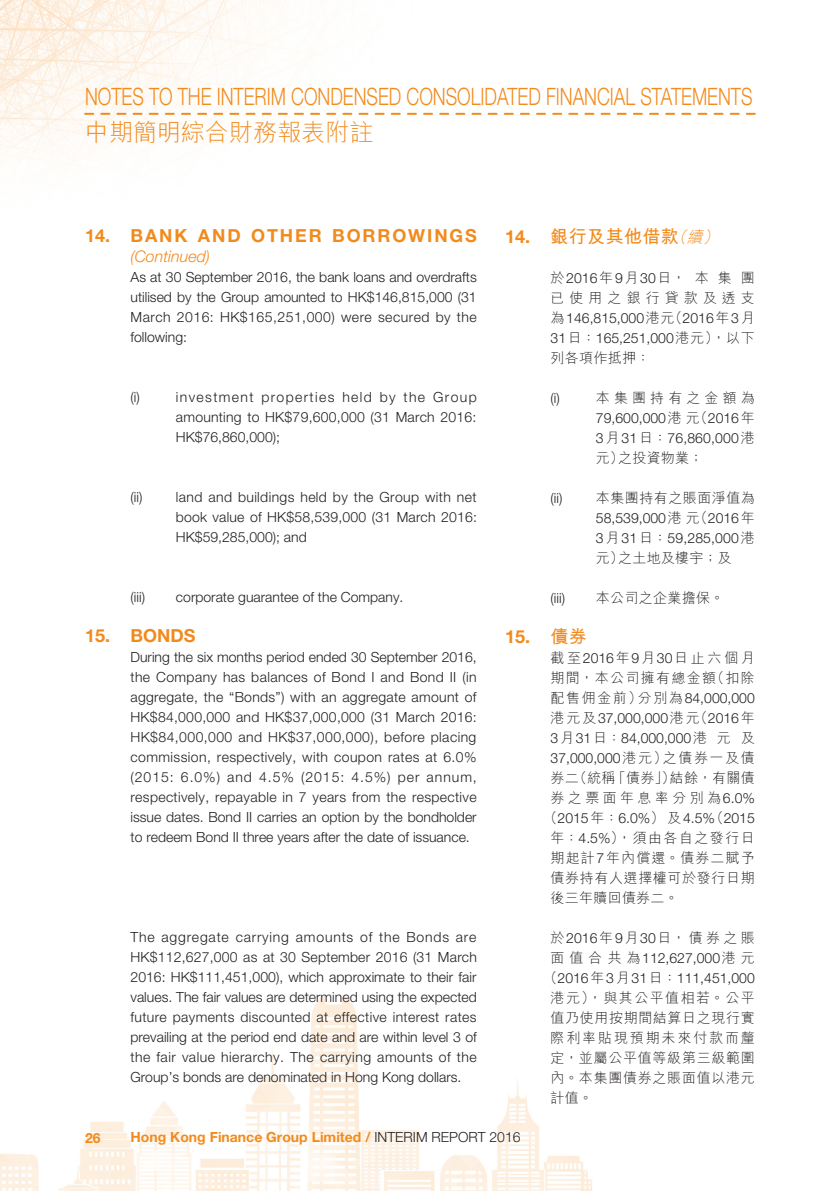
<style>
.page{position:relative;width:840px;height:1191px;background:#fff}
.page>*{position:absolute;margin:0;border:0;box-sizing:border-box;transform-origin:0 0}
.t1{font:300 24px "Helvetica Neue LT Std";color:#f28b1d;scale:.76 1}
.t2{font:300 24px "M Hei HK";color:#f28b1d}
._01_H1_E{font:700 18px "Helvetica Neue LT Std";letter-spacing:.105em;color:#f28b1d}
._001_H1_C{font:700 18px "M Hei HK";letter-spacing:.02em;color:#f28b1d}
._001_H1_C-2{font:700 18px "Helvetica Neue LT Std";color:#f28b1d}
._01_H1_E-2{font:italic 300 16px "Helvetica Neue LT Std";color:#f28b1d}
._00_txt_E{font:300 14px/20px "Helvetica Neue LT Std";color:#231f20;text-align:justify}
._000_txt_C{font:300 14px/20px "Helvetica Neue LT Std";color:#231f20;text-align:justify}
._000_txt_C-2{font:300 14px/20px "M Hei HK";letter-spacing:.05em;color:#231f20;text-align:justify}
.t3{font:700 14px "Helvetica Neue LT Std";color:#f28b1d}
._000_txt_C-3{font:300 14px "M Hei HK";letter-spacing:.02em;color:#231f20}
._000_txt_C-4{font:300 14px "M Hei HK";letter-spacing:.025em;color:#231f20}
._000_txt_C-5{font:300 14px "M Hei HK";letter-spacing:.1em;color:#231f20}
._000_txt_C-6{font:300 14px "M Hei HK";letter-spacing:.095em;color:#231f20}
._000_txt_C-7{font:300 14px "M Hei HK";letter-spacing:.24em;color:#231f20}
._000_txt_C-8{font:300 14px "M Hei HK";letter-spacing:.08em;color:#231f20}
._000_txt_C-9{font:300 14px "M Hei HK";letter-spacing:.105em;color:#231f20}
._000_txt_C-10{font:300 14px "M Hei HK";letter-spacing:.13em;color:#231f20}
.s1{font-family:"Helvetica Neue LT Std"}
.s2{font-weight:300;font-style:italic;font-size:16px}
.s3{font-family:"M Hei HK"}
.s4{font-weight:300;color:#231f20}
</style>
<div class="page">
<img style="left:0;top:0;width:756px;height:1191px">
<svg style="left:85px;top:113px;width:669px;height:2px"></svg>
<h1 class="t1" style="left:85px;top:82px;width:879px">NOTES TO THE INTERIM CONDENSED CONSOLIDATED FINANCIAL STATEMENTS</h1>
<h1 class="t2" style="left:85px;top:120px;width:289px">中期簡明綜合財務報表附註</h1>
<p class="_01_H1_E" style="left:85px;top:224px;width:393px">14. BANK AND OTHER BORROWINGS</p>
<p class="_01_H1_E-2" style="left:130px;top:246px;width:81px">(Continued)</p>
<p class="_00_txt_E" style="left:130px;top:266px;width:347px">As at 30 September 2016, the bank loans and overdrafts utilised by the Group amounted to HK$146,815,000 (31<br>March 2016: HK$165,251,000) were secured by the following:</p>
<p class="_00_txt_E" style="left:130px;top:386px;width:11px">(i)</p>
<p class="_00_txt_E" style="left:176px;top:386px;width:302px">investment properties held by the Group amounting to HK$79,600,000 (31 March 2016:<br>HK$76,860,000);</p>
<p class="_00_txt_E" style="left:176px;top:486px;width:302px;text-indent:-45px">(ii) land and buildings held by the Group with net book value of HK$58,539,000 (31 March 2016:<br>HK$59,285,000); and</p>
<p class="_00_txt_E" style="left:130px;top:586px;width:16px">(iii)</p>
<p class="_00_txt_E" style="left:176px;top:586px;width:229px">corporate guarantee of the Company.</p>
<p class="_01_H1_E" style="left:85px;top:624px;width:112px">15. BONDS</p>
<p class="_00_txt_E" style="left:130px;top:646px;width:347px">During the six months period ended 30 September 2016, the Company has balances of Bond I and Bond II (in aggregate, the “Bonds”) with an aggregate amount of HK$84,000,000 and HK$37,000,000 (31 March 2016:<br>HK$84,000,000 and HK$37,000,000), before placing commission, respectively, with coupon rates at 6.0% (2015: 6.0%) and 4.5% (2015: 4.5%) per annum, respectively, repayable in 7 years from the respective issue dates. Bond II carries an option by the bondholder to redeem Bond II three years after the date of issuance.</p>
<p class="_00_txt_E" style="left:130px;top:926px;width:348px">The aggregate carrying amounts of the Bonds are HK$112,627,000 as at 30 September 2016 (31 March 2016: HK$111,451,000), which approximate to their fair values. The fair values are determined using the expected future payments discounted at effective interest rates prevailing at the period end date and are within level 3 of the fair value hierarchy. The carrying amounts of the Group’s bonds are denominated in Hong Kong dollars.</p>
<p class="_001_H1_C" style="left:505px;top:223px;width:218px"><span class="s1">14.</span> 銀行及其他借款<span class="s2">（續）</span></p>
<p class="_000_txt_C-2" style="left:550px;top:267px;width:206px">於<span class="s1">2016</span>年<span class="s1">9</span>月<span class="s1">30</span>日， 本 集 團已使用之銀行貸款及透支為<span class="s1">146,815,000</span>港元（<span class="s1">2016</span>年<span class="s1">3</span>月<span class="s1">31</span>日：<span class="s1">165,251,000</span>港元），以下列各項作抵押：</p>
<p class="_000_txt_C" style="left:550px;top:388px;width:11px">(i)</p>
<p class="_000_txt_C" style="left:595px;top:388px;width:160px"><span class="s3">本集團持有之金額為</span>79,600,000<span class="s3">港元（</span>2016<span class="s3">年</span>3<span class="s3">月</span>31<span class="s3">日：</span>76,860,000<span class="s3">港元）之投資物業；</span></p>
<p class="_000_txt_C" style="left:595px;top:488px;width:160px;text-indent:-45px">(ii) <span class="s3">本集團持有之賬面淨值為</span>58,539,000<span class="s3">港元（</span>2016<span class="s3">年</span>3<span class="s3">月</span>31<span class="s3">日：</span>59,285,000<span class="s3">港元）之土地及樓宇；及</span></p>
<p class="_000_txt_C" style="left:550px;top:588px;width:16px">(iii)</p>
<p class="_000_txt_C-3" style="left:595px;top:591px;width:129px">本公司之企業擔保。</p>
<p class="_001_H1_C-2" style="left:505px;top:625px;width:83px">15. <span class="s3">債券</span></p>
<p class="_000_txt_C-2" style="left:550px;top:647px;width:206px">截至<span class="s1">2016</span>年<span class="s1">9</span>月<span class="s1">30</span>日止六個月</p>
<p class="_000_txt_C-6" style="left:550px;top:671px;width:206px">期間，本公司擁有總金額（扣除</p>
<p class="_000_txt_C" style="left:550px;top:688px;width:206px"><span class="s3">配售佣金前）分別為</span>84,000,000</p>
<p class="_000_txt_C" style="left:550px;top:708px;width:206px"><span class="s3">港元及</span>37,000,000<span class="s3">港元（</span>2016<span class="s3">年</span></p>
<p class="_000_txt_C" style="left:550px;top:728px;width:206px">3<span class="s3">月</span>31<span class="s3">日：</span>84,000,000<span class="s3">港 元 及</span></p>
<p class="_000_txt_C" style="left:550px;top:748px;width:206px">37,000,000<span class="s3">港元）之債券一及債</span></p>
<p class="_000_txt_C-4" style="left:550px;top:771px;width:206px">券二（統稱「債券」）結餘，有關債</p>
<p class="_000_txt_C-7" style="left:550px;top:791px;width:206px">券之票面年息率分別為<span class="s1">6.0%</span></p>
<p class="_000_txt_C" style="left:543px;top:808px;width:213px"><span class="s3">（</span>2015<span class="s3">年：</span>6.0%<span class="s3">）及</span>4.5%<span class="s3">（</span>2015</p>
<p class="_000_txt_C-5" style="left:550px;top:831px;width:206px">年：<span class="s1">4.5%</span>），須由各自之發行日</p>
<p class="_000_txt_C-8" style="left:550px;top:851px;width:206px">期起計<span class="s1">7</span>年內償還。債券二賦予</p>
<p class="_000_txt_C-2" style="left:550px;top:867px;width:206px">債券持有人選擇權可於發行日期</p>
<p class="_000_txt_C-3" style="left:550px;top:891px;width:129px">後三年贖回債券二。</p>
<p class="_000_txt_C-2" style="left:550px;top:927px;width:206px">於<span class="s1">2016</span>年<span class="s1">9</span>月<span class="s1">30</span>日，債券之賬</p>
<p class="_000_txt_C" style="left:550px;top:948px;width:206px"><span class="s3">面值合共為</span>112,627,000<span class="s3">港元</span></p>
<p class="_000_txt_C" style="left:543px;top:968px;width:213px"><span class="s3">（</span>2016<span class="s3">年</span>3<span class="s3">月</span>31<span class="s3">日：</span>111,451,000</p>
<p class="_000_txt_C-9" style="left:550px;top:991px;width:206px">港元），與其公平值相若。公平</p>
<p class="_000_txt_C-2" style="left:550px;top:1007px;width:206px">值乃使用按期間結算日之現行實</p>
<p class="_000_txt_C-10" style="left:550px;top:1031px;width:206px">際利率貼現預期未來付款而釐</p>
<p class="_000_txt_C-2" style="left:550px;top:1047px;width:206px">定，並屬公平值等級第三級範圍</p>
<p class="_000_txt_C-2" style="left:550px;top:1067px;width:206px">內。本集團債券之賬面值以港元</p>
<p class="_000_txt_C-2" style="left:550px;top:1087px;width:44px">計值。</p>
<p class="t3" style="left:85px;top:1129px;width:17px">26</p>
<p class="t3" style="left:130px;top:1128px;width:391px">Hong Kong Finance Group Limited / <span class="s4">INTERIM REPORT 2016</span></p>
</div>
